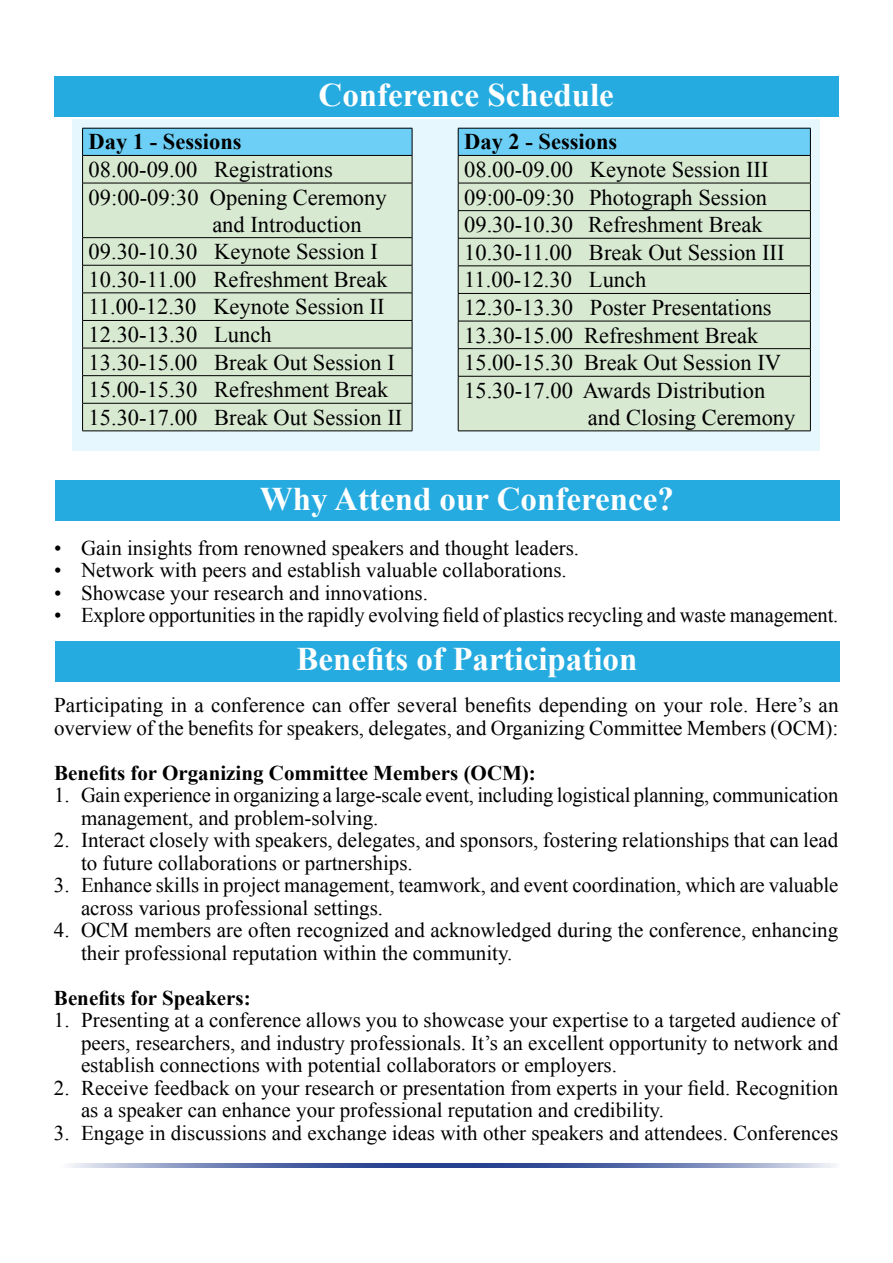
<style>
.page{position:relative;width:893px;height:1263px;background:#fff}
.page>*{position:absolute;margin:0;border:0;box-sizing:border-box;transform-origin:0 0}
.t1{font:700 33px "Times New Roman";color:#fff}
.t2{font:22.5px "Times New Roman";color:#000}
.t3{font:700 22.5px "Times New Roman";color:#000}
.t4{font:21px/22.5px "Times New Roman";color:#000}
.t5{font:700 21px "Times New Roman";color:#000}
</style>
<div class="page">
<div style="left:73px;top:119px;width:747px;height:332px;background:#e6f7fd"></div>
<div style="left:83px;top:128px;width:329px;height:27px;background:#6dcff6"></div>
<div style="left:83px;top:156px;width:329px;height:275px;background:#d8e9d2"></div>
<hr style="left:82px;top:128px;width:330px;height:1px;background:#000">
<hr style="left:82px;top:155px;width:330px;height:1px;background:#000">
<svg style="left:82px;top:128px;width:1px;height:55px"></svg>
<svg style="left:412px;top:128px;width:1px;height:55px"></svg>
<hr style="left:82px;top:183px;width:330px;height:1px;background:#000">
<hr style="left:82px;top:183px;width:1px;height:54px;background:#000">
<hr style="left:412px;top:183px;width:1px;height:54px;background:#000">
<hr style="left:82px;top:237px;width:330px;height:1px;background:#000">
<hr style="left:82px;top:265px;width:330px;height:1px;background:#000">
<hr style="left:82px;top:293px;width:330px;height:1px;background:#000">
<hr style="left:82px;top:320px;width:330px;height:1px;background:#000">
<hr style="left:82px;top:348px;width:330px;height:1px;background:#000">
<hr style="left:82px;top:375px;width:330px;height:1px;background:#000">
<hr style="left:82px;top:403px;width:330px;height:1px;background:#000">
<svg style="left:82px;top:238px;width:1px;height:193px"></svg>
<svg style="left:412px;top:238px;width:1px;height:193px"></svg>
<hr style="left:82px;top:431px;width:330px;height:1px;background:#000">
<div style="left:458px;top:128px;width:352px;height:27px;background:#6dcff6"></div>
<div style="left:459px;top:156px;width:351px;height:275px;background:#d8e9d2"></div>
<hr style="left:458px;top:128px;width:353px;height:1px;background:#000">
<hr style="left:458px;top:155px;width:353px;height:1px;background:#000">
<hr style="left:458px;top:183px;width:353px;height:1px;background:#000">
<hr style="left:458px;top:210px;width:353px;height:1px;background:#000">
<hr style="left:458px;top:238px;width:353px;height:1px;background:#000">
<hr style="left:458px;top:266px;width:353px;height:1px;background:#000">
<hr style="left:458px;top:293px;width:353px;height:1px;background:#000">
<hr style="left:458px;top:321px;width:353px;height:1px;background:#000">
<hr style="left:458px;top:348px;width:353px;height:1px;background:#000">
<svg style="left:458px;top:128px;width:1px;height:248px"></svg>
<svg style="left:810px;top:128px;width:1px;height:248px"></svg>
<hr style="left:458px;top:376px;width:353px;height:1px;background:#000">
<hr style="left:458px;top:376px;width:1px;height:55px;background:#000">
<hr style="left:810px;top:376px;width:1px;height:55px;background:#000">
<hr style="left:458px;top:431px;width:353px;height:1px;background:#000">
<svg style="left:68px;top:1163px;width:768px;height:4px;background:#6a7cb2"></svg>
<div style="left:54px;top:77px;width:785px;height:40px;background:#26abe0"></div>
<div style="left:55px;top:480px;width:785px;height:41px;background:#26abe0"></div>
<div style="left:55px;top:641px;width:785px;height:40px;background:#26abe0"></div>
<h1 class="t1" style="left:318px;top:72px;width:297px">Conference Schedule</h1>
<p class="t3" style="left:89px;top:126px;width:155px">Day 1 - Sessions</p>
<p class="t2" style="left:89px;top:154px;width:246px">08.00-09.00 Registrations</p>
<p class="t2" style="left:89px;top:182px;width:300px">09:00-09:30 Opening Ceremony</p>
<p class="t2" style="left:212px;top:209px;width:151px">and Introduction</p>
<p class="t2" style="left:89px;top:237px;width:291px">09.30-10.30 Keynote Session I</p>
<p class="t2" style="left:89px;top:264px;width:301px">10.30-11.00 Refreshment Break</p>
<p class="t2" style="left:89px;top:292px;width:298px">11.00-12.30 Keynote Session II</p>
<p class="t2" style="left:89px;top:319px;width:185px">12.30-13.30 Lunch</p>
<p class="t2" style="left:89px;top:347px;width:308px">13.30-15.00 Break Out Session I</p>
<p class="t2" style="left:89px;top:375px;width:301px">15.00-15.30 Refreshment Break</p>
<p class="t2" style="left:89px;top:402px;width:315px">15.30-17.00 Break Out Session II</p>
<p class="t3" style="left:464px;top:126px;width:155px">Day 2 - Sessions</p>
<p class="t2" style="left:464px;top:154px;width:306px">08.00-09.00 Keynote Session III</p>
<p class="t2" style="left:464px;top:182px;width:304px">09:00-09:30 Photograph Session</p>
<p class="t2" style="left:464px;top:210px;width:300px">09.30-10.30 Refreshment Break</p>
<p class="t2" style="left:464px;top:237px;width:322px">10.30-11.00 Break Out Session III</p>
<p class="t2" style="left:464px;top:265px;width:184px">11.00-12.30 Lunch</p>
<p class="t2" style="left:464px;top:292px;width:309px">12.30-13.30 Poster Presentations</p>
<p class="t2" style="left:464px;top:320px;width:296px">13.30-15.00 Refreshment Break</p>
<p class="t2" style="left:464px;top:348px;width:318px">15.00-15.30 Break Out Session IV</p>
<p class="t2" style="left:464px;top:375px;width:303px">15.30-17.00 Awards Distribution</p>
<p class="t2" style="left:588px;top:402px;width:209px">and Closing Ceremony</p>
<h1 class="t1" style="left:260px;top:476px;width:416px">Why Attend our Conference?</h1>
<p class="t4" style="left:54px;top:536px;width:527px">• Gain insights from renowned speakers and thought leaders.</p>
<p class="t4" style="left:54px;top:558px;width:514px">• Network with peers and establish valuable collaborations.</p>
<p class="t4" style="left:54px;top:581px;width:376px">• Showcase your research and innovations.</p>
<p class="t4" style="left:54px;top:603px;width:786px">• Explore opportunities in the rapidly evolving field of plastics recycling and waste management.</p>
<h1 class="t1" style="left:296px;top:636px;width:342px">Benefits of Participation</h1>
<p class="t4" style="left:54px;top:693px;width:786px">Participating in a conference can offer several benefits depending on your role. Here’s an overview of the benefits for speakers, delegates, and Organizing Committee Members (OCM):</p>
<p class="t5" style="left:54px;top:758px;width:483px">Benefits for Organizing Committee Members (OCM):</p>
<p class="t4" style="left:81px;top:783px;width:759px;text-indent:-27px">1. Gain experience in organizing a large-scale event, including logistical planning, communication management, and problem-solving.</p>
<p class="t4" style="left:81px;top:828px;width:759px;text-indent:-27px">2. Interact closely with speakers, delegates, and sponsors, fostering relationships that can lead to future collaborations or partnerships.</p>
<p class="t4" style="left:81px;top:873px;width:759px;text-indent:-27px">3. Enhance skills in project management, teamwork, and event coordination, which are valuable across various professional settings.</p>
<p class="t4" style="left:81px;top:918px;width:759px;text-indent:-27px">4. OCM members are often recognized and acknowledged during the conference, enhancing their professional reputation within the community.</p>
<p class="t5" style="left:54px;top:983px;width:198px">Benefits for Speakers:</p>
<p class="t4" style="left:81px;top:1008px;width:759px;text-align:justify;text-indent:-27px">1. Presenting at a conference allows you to showcase your expertise to a targeted audience of peers, researchers, and industry professionals. It’s an excellent opportunity to network and establish connections with potential collaborators or employers.</p>
<p class="t4" style="left:81px;top:1076px;width:759px;text-indent:-27px">2. Receive feedback on your research or presentation from experts in your field. Recognition as a speaker can enhance your professional reputation and credibility.</p>
<p class="t4" style="left:54px;top:1121px;width:786px">3. Engage in discussions and exchange ideas with other speakers and attendees. Conferences</p>
</div>
